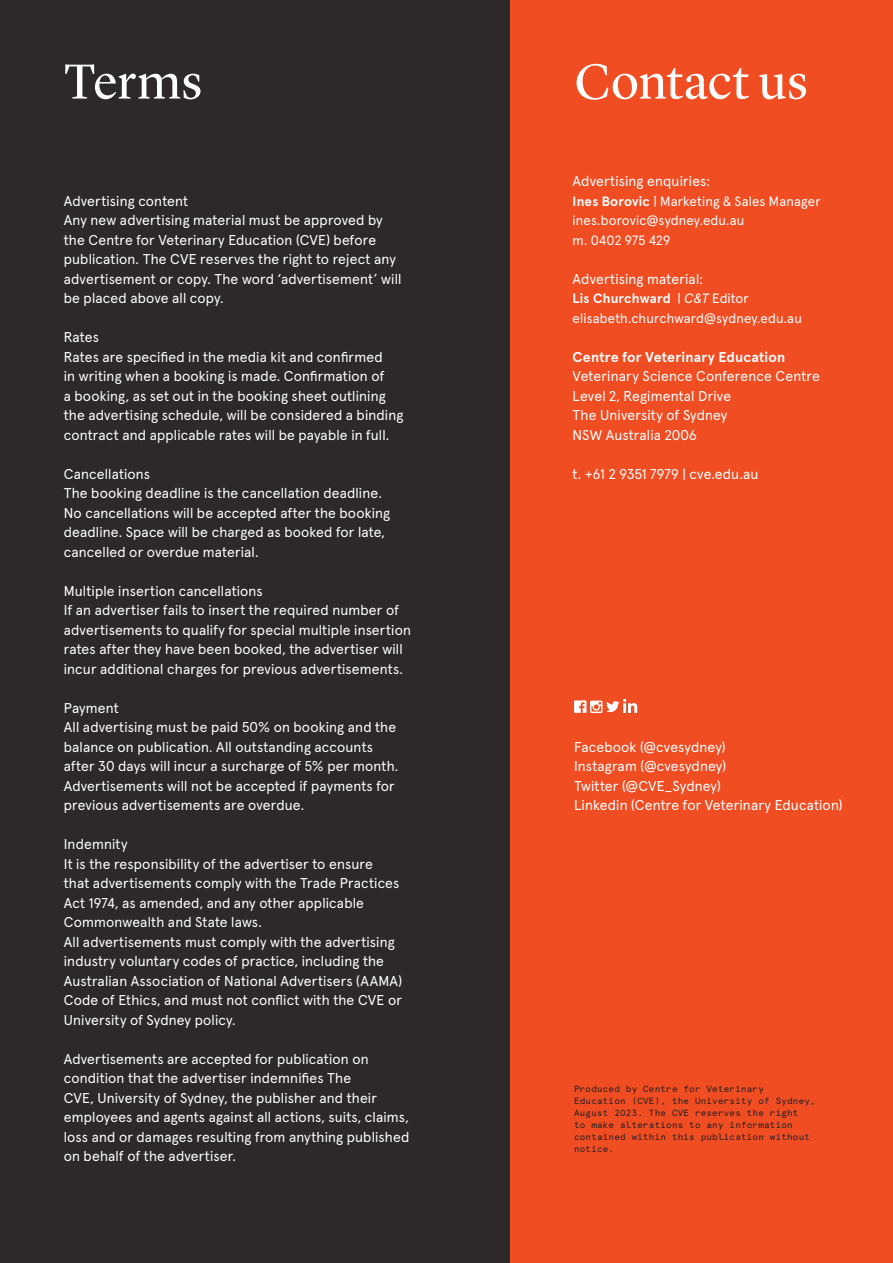
<style>
.page{position:relative;width:893px;height:1263px;background:#2d292a}
.page>*{position:absolute;margin:0;border:0;box-sizing:border-box;transform-origin:0 0}
.Page_heading_standard_Acumin_-_34_28pt_R{font:51px "Lyon Display LF";letter-spacing:.005em;color:#fff}
.Body_Text_-_9_5_13pt_charcoal{font:14.25px/19.5px "Apercu Pro";letter-spacing:.01em;color:#fff}
.Cover_Text_-_9_5_13pt_black{font:14.25px/19.5px "Apercu Pro";letter-spacing:.01em;color:#fff}
.Body_Heading_-_9_5_13pt_red{font:14.25px "Apercu Pro";letter-spacing:.01em;color:#fff}
.Cover_Text_bold_-_9_5_13pt_black{font:700 14.25px "Apercu Pro";letter-spacing:.01em;color:#fff}
.t1{font:13.5px "Apercu Pro";letter-spacing:.01em;color:#fff}
.t2{font:700 13.5px "Apercu Pro";letter-spacing:.005em;color:#fff}
.Process_Text_-_black{font:9px/12px "Apercu Mono Pro";letter-spacing:.02em;color:#231f20}
.s1{font-weight:700}
.s2{font-weight:400}
.s3{font-weight:400;font-style:italic}
</style>
<div class="page">
<div style="left:510px;top:0;width:383px;height:1263px;background:#f04d22"></div>
<div style="left:574px;top:700px;width:12px;height:13px;background:#fff"></div>
<svg style="left:579px;top:701px;width:40px;height:12px"></svg>
<img style="left:623px;top:698px;width:15px;height:16px">
<p class="Page_heading_standard_Acumin_-_34_28pt_R" style="left:64px;top:43px;width:140px">Terms</p>
<p class="Page_heading_standard_Acumin_-_34_28pt_R" style="left:574px;top:43px;width:235px">Contact us</p>
<p class="Body_Heading_-_9_5_13pt_red" style="left:64px;top:190px;width:126px">Advertising content</p>
<p class="Body_Text_-_9_5_13pt_charcoal" style="left:64px;top:209px;width:339px">Any new advertising material must be approved by the Centre for Veterinary Education (CVE) before publication. The CVE reserves the right to reject any advertisement or copy. The word ‘advertisement’ will be placed above all copy.</p>
<p class="Body_Heading_-_9_5_13pt_red" style="left:64px;top:326px;width:37px">Rates</p>
<p class="Body_Text_-_9_5_13pt_charcoal" style="left:64px;top:346px;width:341px">Rates are specified in the media kit and confirmed<br>in writing when a booking is made. Confirmation of<br>a booking, as set out in the booking sheet outlining the advertising schedule, will be considered a binding contract and applicable rates will be payable in full.</p>
<p class="Body_Heading_-_9_5_13pt_red" style="left:64px;top:463px;width:88px">Cancellations</p>
<p class="Body_Text_-_9_5_13pt_charcoal" style="left:64px;top:482px;width:328px">The booking deadline is the cancellation deadline.<br>No cancellations will be accepted after the booking deadline. Space will be charged as booked for late, cancelled or overdue material.</p>
<p class="Body_Heading_-_9_5_13pt_red" style="left:64px;top:580px;width:201px">Multiple insertion cancellations</p>
<p class="Body_Text_-_9_5_13pt_charcoal" style="left:64px;top:599px;width:349px">If an advertiser fails to insert the required number of advertisements to qualify for special multiple insertion rates after they have been booked, the advertiser will incur additional charges for previous advertisements.</p>
<p class="Body_Heading_-_9_5_13pt_red" style="left:64px;top:697px;width:57px">Payment</p>
<p class="Body_Text_-_9_5_13pt_charcoal" style="left:64px;top:716px;width:336px">All advertising must be paid 50% on booking and the balance on publication. All outstanding accounts after 30 days will incur a surcharge of 5% per month.<br>Advertisements will not be accepted if payments for previous advertisements are overdue.</p>
<p class="Body_Text_-_9_5_13pt_charcoal" style="left:64px;top:833px;width:65px">Indemnity</p>
<p class="Body_Text_-_9_5_13pt_charcoal" style="left:64px;top:853px;width:337px">It is the responsibility of the advertiser to ensure that advertisements comply with the Trade Practices Act 1974, as amended, and any other applicable Commonwealth and State laws.</p>
<p class="Body_Text_-_9_5_13pt_charcoal" style="left:64px;top:931px;width:340px">All advertisements must comply with the advertising industry voluntary codes of practice, including the Australian Association of National Advertisers (AAMA)<br>Code of Ethics, and must not conflict with the CVE or University of Sydney policy.</p>
<p class="Body_Text_-_9_5_13pt_charcoal" style="left:64px;top:1048px;width:347px">Advertisements are accepted for publication on condition that the advertiser indemnifies The<br>CVE, University of Sydney, the publisher and their employees and agents against all actions, suits, claims, loss and or damages resulting from anything published on behalf of the advertiser.</p>
<p class="Body_Text_-_9_5_13pt_charcoal" style="left:573px;top:170px;width:139px">Advertising enquiries:</p>
<p class="t1" style="left:573px;top:191px;width:250px"><span class="s1">Ines Borovic</span> | Marketing &amp; Sales Manager</p>
<p class="t1" style="left:573px;top:210px;width:173px">ines.borovic@sydney.edu.au</p>
<p class="t1" style="left:573px;top:230px;width:99px">m. 0402 975 429</p>
<p class="Body_Text_-_9_5_13pt_charcoal" style="left:573px;top:268px;width:132px">Advertising material:</p>
<p class="t2" style="left:573px;top:288px;width:178px">Lis Churchward <span class="s2">|</span> <span class="s3">C&amp;T</span> <span class="s2">Editor</span></p>
<p class="t1" style="left:573px;top:308px;width:231px">elisabeth.churchward@sydney.edu.au</p>
<p class="Cover_Text_bold_-_9_5_13pt_black" style="left:573px;top:346px;width:214px">Centre for Veterinary Education</p>
<p class="Cover_Text_-_9_5_13pt_black" style="left:573px;top:365px;width:249px">Veterinary Science Conference Centre</p>
<p class="Cover_Text_-_9_5_13pt_black" style="left:573px;top:385px;width:160px">Level 2, Regimental Drive<br>The University of Sydney</p>
<p class="Cover_Text_-_9_5_13pt_black" style="left:573px;top:424px;width:126px">NSW Australia 2006</p>
<p class="Cover_Text_-_9_5_13pt_black" style="left:573px;top:463px;width:187px">t. +61 2 9351 7979 | cve.edu.au</p>
<p class="Cover_Text_-_9_5_13pt_black" style="left:574px;top:736px;width:153px">Facebook (@cvesydney)</p>
<p class="Cover_Text_-_9_5_13pt_black" style="left:574px;top:755px;width:153px">Instagram (@cvesydney)</p>
<p class="Cover_Text_-_9_5_13pt_black" style="left:574px;top:775px;width:148px">Twitter (@CVE_Sydney)</p>
<p class="Cover_Text_-_9_5_13pt_black" style="left:574px;top:794px;width:270px">Linkedin (Centre for Veterinary Education)</p>
<p class="Process_Text_-_black" style="left:574px;top:1082px;width:243px">Produced by Centre for Veterinary Education (CVE), the University of Sydney, August 2023. The CVE reserves the right<br>to make alterations to any information contained within this publication without notice.</p>
</div>
